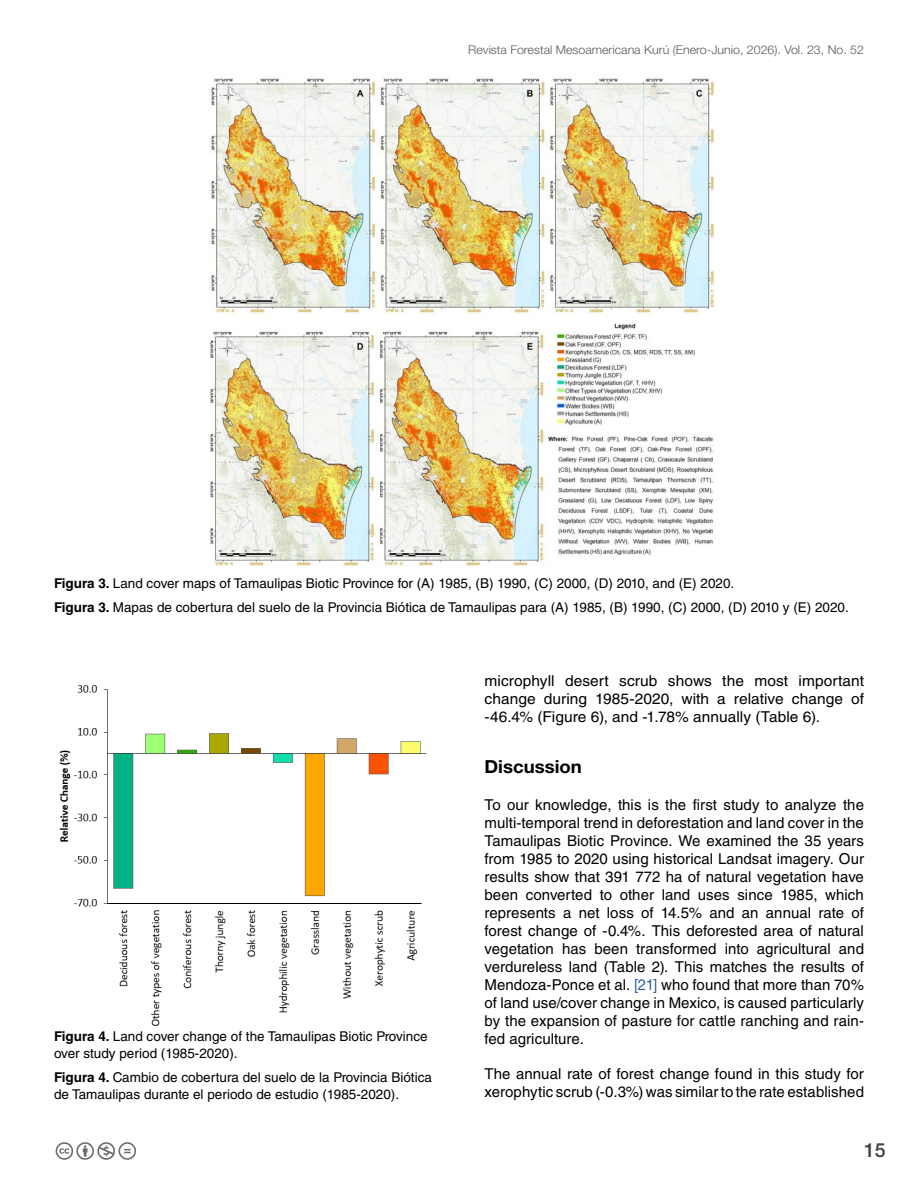
<style>
.page{position:relative;width:918px;height:1188px;background:#fff}
.page>*{position:absolute;margin:0;border:0;box-sizing:border-box;transform-origin:0 0}
.t1{font:500 19.5px "Helvetica Neue LT Std";color:#414042}
.t2{font:700 18px "Helvetica Neue LT Std";color:#000}
.t3{font:15px/18px "Helvetica LT Std";letter-spacing:.005em;color:#000;text-align:justify}
.t4{font:13.5px/16.2px "Helvetica LT Std";color:#000}
.t5{font:300 12px "Helvetica Neue LT Std";color:#58595b}
.s1{font-weight:700}
.s2{font-family:"Helvetica Neue LT Std";color:#215e9e}
</style>
<div class="page">
<svg style="left:55px;top:1142px;width:81px;height:18px"></svg>
<img style="left:210px;top:78px;width:504px;height:487px">
<img style="left:59px;top:685px;width:368px;height:341px">
<hr style="left:107px;top:903px;width:315px;height:1px;background:#000">
<p class="t5" style="left:468px;top:42px;width:397px">Revista Forestal Mesoamericana Kurú (Enero-Junio, 2026). Vol. 23, No. 52</p>
<p class="t5" style="left:646px;top:42px;width:193px">(Enero-Junio, 2026). Vol. 23, No. 52</p>
<p class="t4" style="left:54px;top:571px;width:796px;line-height:24.8px"><span class="s1">Figura 3.</span> Land cover maps of Tamaulipas Biotic Province for (A) 1985, (B) 1990, (C) 2000, (D) 2010, and (E) 2020.<br><span class="s1">Figura 3.</span> Mapas de cobertura del suelo de la Provincia Biótica de Tamaulipas para (A) 1985, (B) 1990, (C) 2000, (D) 2010 y (E) 2020.</p>
<p class="t4" style="left:54px;top:1029px;width:375px"><span class="s1">Figura 4.</span> Land cover change of the Tamaulipas Biotic Province over study period (1985-2020).</p>
<p class="t4" style="left:54px;top:1069px;width:379px"><span class="s1">Figura 4.</span> Cambio de cobertura del suelo de la Provincia Biótica de Tamaulipas durante el periodo de estudio (1985-2020).</p>
<p class="t3" style="left:485px;top:672px;width:381px">microphyll desert scrub shows the most important change during 1985-2020, with a relative change of -46.4% (Figure 6), and -1.78% annually (Table 6).</p>
<p class="t2" style="left:485px;top:756px;width:99px">Discussion</p>
<p class="t3" style="left:485px;top:796px;width:381px">To our knowledge, this is the first study to analyze the multi-temporal trend in deforestation and land cover in the Tamaulipas Biotic Province. We examined the 35 years from 1985 to 2020 using historical Landsat imagery. Our results show that 391 772 ha of natural vegetation have been converted to other land uses since 1985, which represents a net loss of 14.5% and an annual rate of forest change of -0.4%. This deforested area of natural vegetation has been transformed into agricultural and verdureless land (Table 2). This matches the results of Mendoza-Ponce et al. <span class="s2">[21]</span> who found that more than 70% of land use/cover change in Mexico, is caused particularly by the expansion of pasture for cattle ranching and rain&shy;fed agriculture.</p>
<p class="t3" style="left:485px;top:1065px;width:381px">The annual rate of forest change found in this study for xerophytic scrub (-0.3%) was similar to the rate established</p>
<h1 class="t1" style="left:864px;top:1139px;width:23px">15</h1>
</div>
